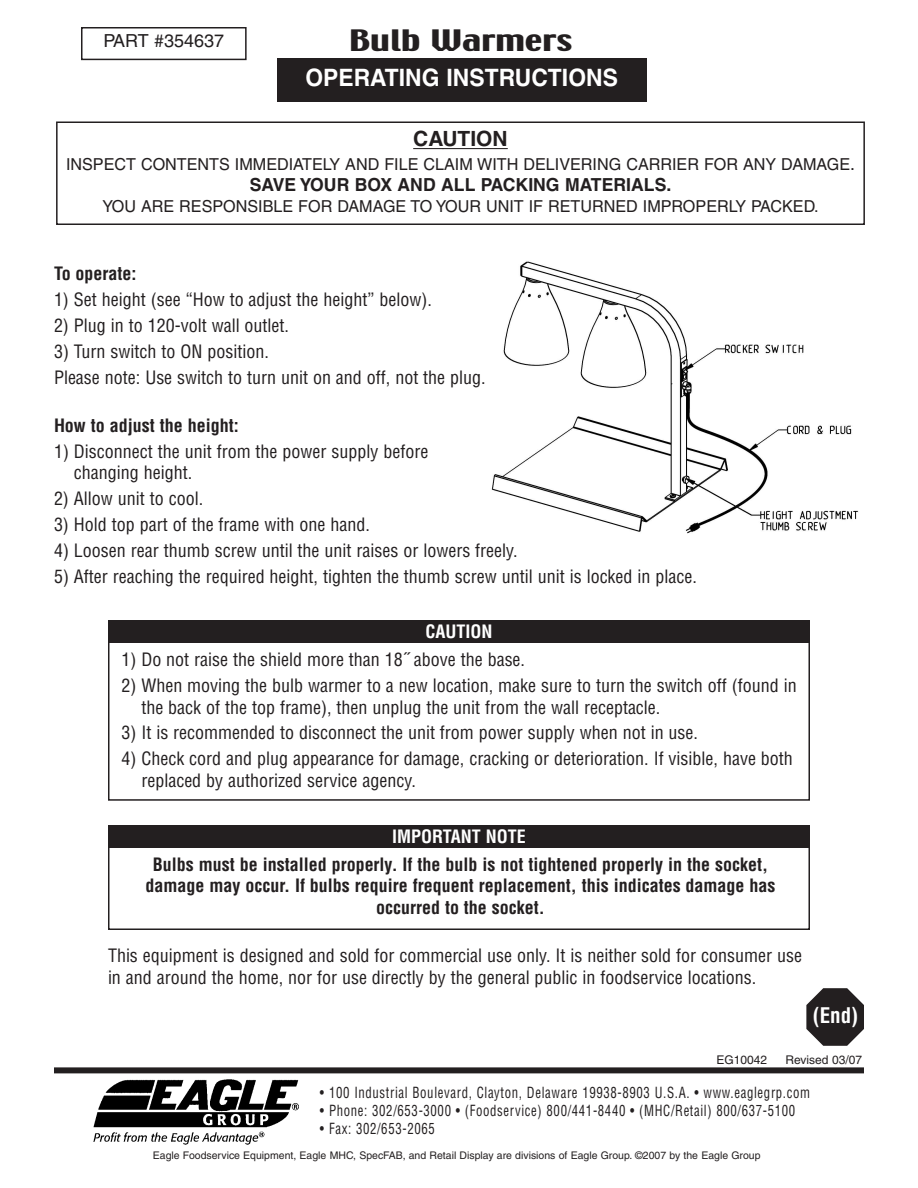
<style>
.page{position:relative;width:918px;height:1188px;background:#fff}
.page>*{position:absolute;margin:0;border:0;box-sizing:border-box;transform-origin:0 0}
.t1{font:26.25px "Techno";color:#231f20;scale:1.51 1}
.t2{font:700 24px "Helvetica";color:#fff;scale:.95 1}
.t3{font:700 21px "Helvetica";color:#231f20}
.t4{font:700 condensed 21px "Helvetica";color:#fff}
.t5{font:condensed 18px/21.6px "Helvetica";color:#231f20}
.t6{font:700 condensed 18px/21.6px "Helvetica";color:#231f20;text-align:center}
.t7{font:700 18px "Helvetica";color:#231f20}
.t8{font:700 condensed 18px "Helvetica";color:#fff}
.t9{font:18px "Helvetica";color:#231f20}
.t10{font:16.5px "Helvetica";color:#231f20}
.t11{font:condensed 15px "Helvetica";letter-spacing:.05em;color:#231f20;scale:.85 1}
.t12{font:12px "Helvetica";color:#231f20}
.t13{font:10.5px "Helvetica";color:#231f20}
.s1{font-size:18px}
</style>
<div class="page">
<div style="left:108px;top:624px;width:702px;height:177px;border:2px solid #231f20"></div>
<div style="left:81px;top:27px;width:166px;height:33px;border:2px solid #231f20"></div>
<div style="left:277px;top:58px;width:370px;height:44px;background:#231f20"></div>
<hr style="left:413px;top:148px;width:31px;height:1px;background:#231f20">
<hr style="left:442px;top:148px;width:66px;height:1px;background:#231f20">
<div style="left:56px;top:122px;width:809px;height:103px;border:2px solid #231f20"></div>
<div style="left:54px;top:1067px;width:810px;height:6px;background:#231f20"></div>
<div style="left:108px;top:620px;width:702px;height:23px;background:#231f20"></div>
<div style="left:108px;top:828px;width:702px;height:102px;border:2px solid #231f20"></div>
<div style="left:108px;top:825px;width:702px;height:23px;background:#231f20"></div>
<svg style="left:806px;top:988px;width:58px;height:58px"></svg>
<img style="left:491px;top:261px;width:368px;height:273px">
<img style="left:94px;top:1080px;width:204px;height:64px">
<p class="t9" style="left:103px;top:35px;width:122px">PART #354637</p>
<h1 class="t1" style="left:349px;top:26px;width:149px">Bulb Warmers</h1>
<h2 class="t2" style="left:305px;top:68px;width:331px">OPERATING INSTRUCTIONS</h2>
<p class="t3" style="left:413px;top:131px;width:96px">CAUTION</p>
<p class="t10" style="left:66px;top:158px;width:791px">INSPECT CONTENTS IMMEDIATELY AND FILE CLAIM WITH DELIVERING CARRIER FOR ANY DAMAGE<span class="s1">.</span></p>
<p class="t7" style="left:250px;top:178px;width:423px">SAVE YOUR BOX AND ALL PACKING MATERIALS.</p>
<p class="t10" style="left:102px;top:200px;width:718px">YOU ARE RESPONSIBLE FOR DAMAGE TO YOUR UNIT IF RETURNED IMPROPERLY PACKED.</p>
<p class="t6" style="left:54px;top:263px;width:84px">To operate:</p>
<p class="t5" style="left:54px;top:289px;width:379px">1) Set height (see “How to adjust the height” below).</p>
<p class="t5" style="left:54px;top:315px;width:237px">2) Plug in to 120-volt wall outlet.</p>
<p class="t5" style="left:54px;top:339px;width:433px;line-height:26px">3) Turn switch to ON position.<br>Please note: Use switch to turn unit on and off, not the plug.</p>
<p class="t6" style="left:54px;top:415px;width:186px">How to adjust the height:</p>
<p class="t5" style="left:74px;top:441px;width:356px;text-indent:-20px">1) Disconnect the unit from the power supply before changing height.</p>
<p class="t5" style="left:54px;top:488px;width:151px">2) Allow unit to cool.</p>
<p class="t5" style="left:54px;top:514px;width:317px">3) Hold top part of the frame with one hand.</p>
<p class="t5" style="left:54px;top:540px;width:465px">4) Loosen rear thumb screw until the unit raises or lowers freely.</p>
<p class="t5" style="left:54px;top:566px;width:645px">5) After reaching the required height, tighten the thumb screw until unit is locked in place.</p>
<p class="t8" style="left:426px;top:622px;width:69px">CAUTION</p>
<p class="t5" style="left:122px;top:649px;width:405px">1) Do not raise the shield more than 18˝ above the base.</p>
<p class="t5" style="left:141px;top:675px;width:657px;text-indent:-20px">2) When moving the bulb warmer to a new location, make sure to turn the switch off (found in the back of the top frame), then unplug the unit from the wall receptacle.</p>
<p class="t5" style="left:122px;top:722px;width:578px">3) It is recommended to disconnect the unit from power supply when not in use.</p>
<p class="t5" style="left:141px;top:748px;width:653px;text-indent:-20px">4) Check cord and plug appearance for damage, cracking or deterioration. If visible, have both replaced by authorized service agency.</p>
<p class="t8" style="left:392px;top:826px;width:135px">IMPORTANT NOTE</p>
<p class="t6" style="left:146px;top:854px;width:632px">Bulbs must be installed properly. If the bulb is not tightened properly in the socket, damage may occur. If bulbs require frequent replacement, this indicates damage has occurred to the socket.</p>
<p class="t5" style="left:108px;top:945px;width:696px">This equipment is designed and sold for commercial use only. It is neither sold for consumer use in and around the home, nor for use directly by the general public in foodservice locations.</p>
<p class="t4" style="left:813px;top:1004px;width:47px">(End)</p>
<p class="t12" style="left:716px;top:1056px;width:52px">EG10042</p>
<p class="t12" style="left:786px;top:1056px;width:78px">Revised 03/07</p>
<p class="t11" style="left:320px;top:1084px;width:578px">• 100 Industrial Boulevard, Clayton, Delaware 19938-8903 U.S.A. • www.eaglegrp.com</p>
<p class="t11" style="left:320px;top:1102px;width:561px">• Phone: 302/653-3000 • (Foodservice) 800/441-8440 • (MHC/Retail) 800/637-5100</p>
<p class="t11" style="left:320px;top:1120px;width:137px">• Fax: 302/653-2065</p>
<p class="t13" style="left:153px;top:1151px;width:609px">Eagle Foodservice Equipment, Eagle MHC, SpecFAB, and Retail Display are divisions of Eagle Group. ©2007 by the Eagle Group</p>
</div>
